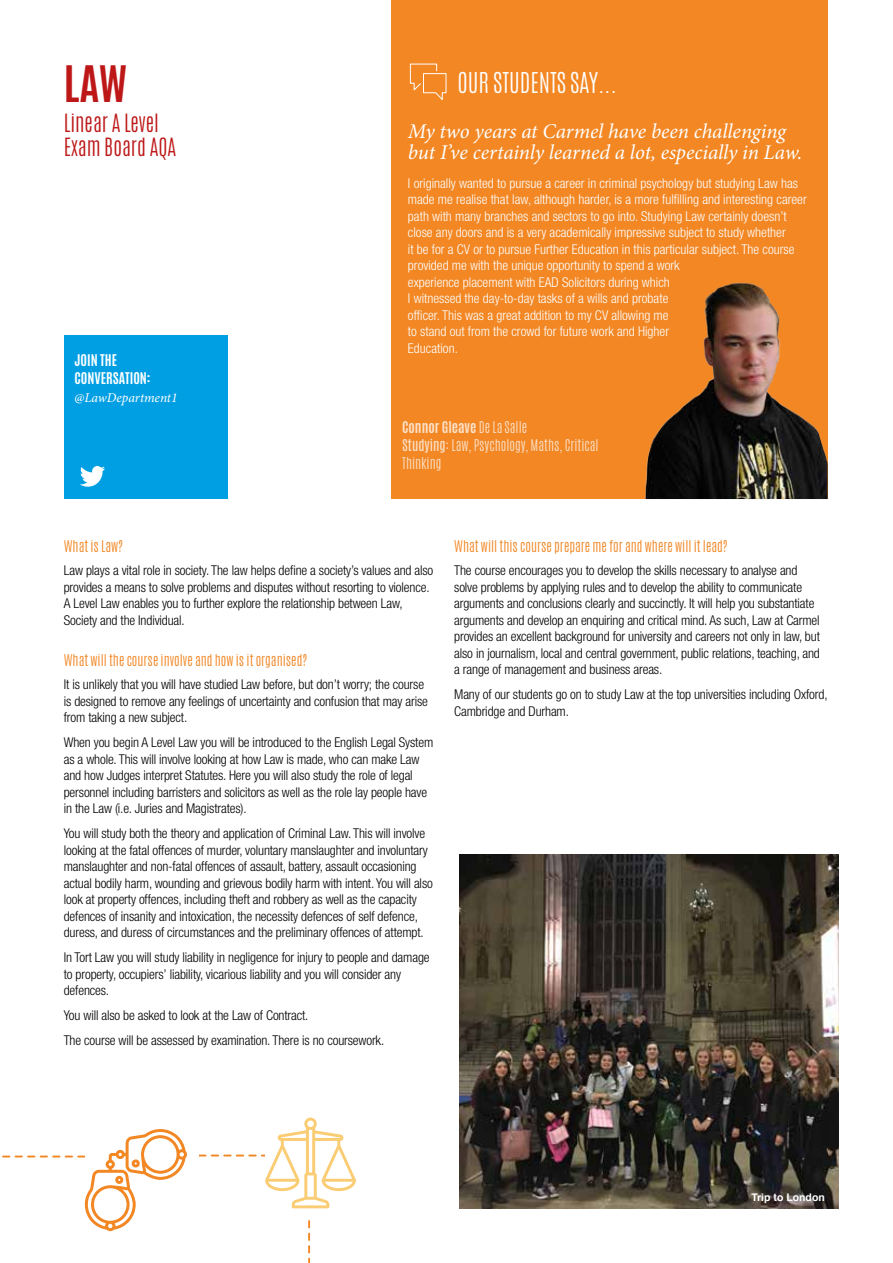
<style>
.page{position:relative;width:893px;height:1263px;background:#fff}
.page>*{position:absolute;margin:0;border:0;box-sizing:border-box;transform-origin:0 0}
.t1{font:700 42px "Antonio";color:#bd1717}
.t2{font:300 24px "Antonio";color:#fff}
.t3{font:italic 21px/21px "Minion Pro";letter-spacing:-.005em;color:#fff}
.t4{font:300 21px/24px "Antonio";color:#bd1717}
.t5{font:300 condensed 13.5px/16.5px "Helvetica Neue";letter-spacing:-.01em;color:#000}
.t6{font:300 condensed 13.5px/16.5px "Helvetica Neue";color:#fff}
.t7{font:300 13.5px "Antonio";color:#f18623}
.t8{font:300 13.5px/18px "Antonio";color:#fff}
.t9{font:700 13.5px/18px "Antonio";color:#fff}
.t10{font:italic 13.5px "Minion Pro";letter-spacing:-.005em;color:#fff}
.t11{font:700 10.5px "Helvetica";color:#fff}
.s1{font-weight:700}
.s2{font-weight:400}
</style>
<div class="page">
<img style="left:460px;top:855px;width:379px;height:354px">
<div style="left:64px;top:335px;width:163px;height:164px;background:#009fe3"></div>
<svg style="left:80px;top:466px;width:25px;height:21px"></svg>
<div style="left:391px;top:0;width:437px;height:499px;background:#f28724"></div>
<svg style="left:410px;top:63px;width:37px;height:37px"></svg>
<img style="left:645px;top:282px;width:183px;height:217px">
<svg style="left:2px;top:1117px;width:354px;height:146px"></svg>
<h1 class="t1" style="left:64px;top:52px;width:65px">LAW</h1>
<h3 class="t4" style="left:64px;top:111px;width:114px">Linear A Level<br>Exam Board AQA</h3>
<p class="t9" style="left:74px;top:351px;width:78px">JOIN THE<br>CONVERSATION:</p>
<p class="t10" style="left:74px;top:388px;width:105px">@LawDepartment1</p>
<h2 class="t2" style="left:457px;top:65px;width:161px">OUR STUDENTS SAY...</h2>
<h3 class="t3" style="left:408px;top:120px;width:396px">My two years at Carmel have been challenging but I’ve certainly learned a lot, especially in Law.</h3>
<p class="t6" style="left:408px;top:175px;width:400px">I originally wanted to pursue a career in criminal psychology but studying Law has made me realise that law, although harder, is a more fulfilling and interesting career path with many branches and sectors to go into. Studying Law certainly doesn’t close any doors and is a very academically impressive subject to study whether<br>it be for a CV or to pursue Further Education in this particular subject. The course provided me with the unique opportunity to spend a work<br>experience placement with EAD Solicitors during which<br>I witnessed the day-to-day tasks of a wills and probate<br>officer. This was a great addition to my CV allowing me<br>to stand out from the crowd for future work and Higher<br>Education.</p>
<p class="t8" style="left:402px;top:418px;width:198px"><span class="s1">Connor Gleave</span> De La Salle<br><span class="s2">Studying</span>: Law, Psychology, Maths, Critical<br>Thinking</p>
<p class="t7" style="left:64px;top:537px;width:61px">What is Law?</p>
<p class="t5" style="left:64px;top:562px;width:371px">Law plays a vital role in society. The law helps define a society’s values and also provides a means to solve problems and disputes without resorting to violence.<br>A Level Law enables you to further explore the relationship between Law, Society and the Individual.</p>
<p class="t7" style="left:64px;top:651px;width:245px">What will the course involve and how is it organised?</p>
<p class="t5" style="left:64px;top:676px;width:366px">It is unlikely that you will have studied Law before, but don’t worry; the course is designed to remove any feelings of uncertainty and confusion that may arise from taking a new subject.</p>
<p class="t5" style="left:64px;top:734px;width:371px">When you begin A Level Law you will be introduced to the English Legal System as a whole. This will involve looking at how Law is made, who can make Law and how Judges interpret Statutes. Here you will also study the role of legal personnel including barristers and solicitors as well as the role lay people have in the Law (i.e. Juries and Magistrates).</p>
<p class="t5" style="left:64px;top:825px;width:371px">You will study both the theory and application of Criminal Law. This will involve looking at the fatal offences of murder, voluntary manslaughter and involuntary manslaughter and non-fatal offences of assault, battery, assault occasioning actual bodily harm, wounding and grievous bodily harm with intent. You will also look at property offences, including theft and robbery as well as the capacity defences of insanity and intoxication, the necessity defences of self defence, duress, and duress of circumstances and the preliminary offences of attempt.</p>
<p class="t5" style="left:64px;top:949px;width:367px">In Tort Law you will study liability in negligence for injury to people and damage to property, occupiers’ liability, vicarious liability and you will consider any defences.</p>
<p class="t5" style="left:64px;top:1003px;width:322px;line-height:25px">You will also be asked to look at the Law of Contract.<br>The course will be assessed by examination. There is no coursework.</p>
<p class="t7" style="left:454px;top:537px;width:275px">What will this course prepare me for and where will it lead?</p>
<p class="t5" style="left:454px;top:562px;width:367px">The course encourages you to develop the skills necessary to analyse and solve problems by applying rules and to develop the ability to communicate arguments and conclusions clearly and succinctly. It will help you substantiate arguments and develop an enquiring and critical mind. As such, Law at Carmel provides an excellent background for university and careers not only in law, but also in journalism, local and central government, public relations, teaching, and a range of management and business areas.</p>
<p class="t5" style="left:454px;top:686px;width:375px">Many of our students go on to study Law at the top universities including Oxford,<br>Cambridge and Durham.</p>
<p class="t11" style="left:751px;top:1188px;width:75px">Trip to London</p>
</div>
